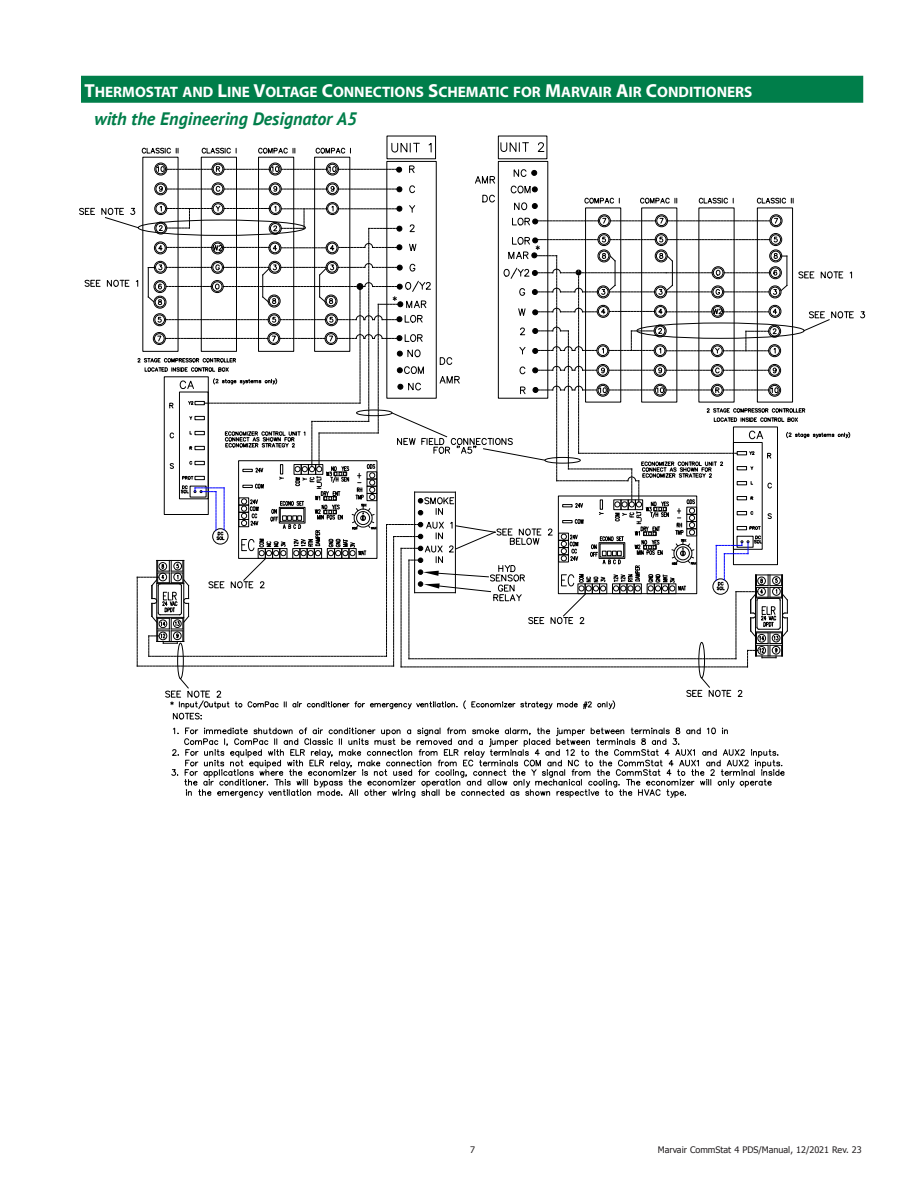
<style>
.page{position:relative;width:918px;height:1188px;background:#fff}
.page>*{position:absolute;margin:0;border:0;box-sizing:border-box;transform-origin:0 0}
.subhead{font:italic 700 18px "PT Sans";color:#007e4a}
.subhead-2{font:15.15px "Myriad Pro Bold SC800";color:#fff}
.t1{font:9px "Tahoma";color:#231f20}
.s1{font-size:18.9px}
</style>
<div class="page">
<div style="left:81px;top:76px;width:782px;height:27px;background:#007e4a"></div>
<div style="left:326px;top:163px;width:13px;height:13px;border:1px solid #000;border-radius:50%"></div>
<svg style="left:315px;top:147px;width:36px;height:7px"></svg>
<div style="left:269px;top:163px;width:13px;height:13px;border:1px solid #000;border-radius:50%"></div>
<svg style="left:258px;top:147px;width:37px;height:7px"></svg>
<svg style="left:201px;top:147px;width:36px;height:7px"></svg>
<div style="left:212px;top:163px;width:12px;height:13px;border:1px solid #000;border-radius:50%"></div>
<svg style="left:141px;top:147px;width:38px;height:7px"></svg>
<div style="left:154px;top:163px;width:13px;height:13px;border:1px solid #000;border-radius:50%"></div>
<svg style="left:391px;top:142px;width:28px;height:11px"></svg>
<svg style="left:428px;top:143px;width:4px;height:10px"></svg>
<svg style="left:500px;top:142px;width:28px;height:10px"></svg>
<svg style="left:537px;top:142px;width:8px;height:10px"></svg>
<div style="left:177px;top:643px;width:7px;height:36px;border:1px solid #000;border-radius:50%"></div>
<div style="left:698px;top:642px;width:7px;height:36px;border:1px solid #000;border-radius:50%"></div>
<svg style="left:79px;top:164px;width:786px;height:503px"></svg>
<svg style="left:165px;top:677px;width:620px;height:121px"></svg>
<p class="subhead-2" style="left:84px;top:82px;width:669px"><span class="s1">T</span>HERMOSTAT AND <span class="s1">L</span>INE <span class="s1">V</span>OLTAGE <span class="s1">C</span>ONNECTIONS <span class="s1">S</span>CHEMATIC FOR <span class="s1">M</span>ARVAIR <span class="s1">A</span>IR <span class="s1">C</span>ONDITIONERS</p>
<p class="subhead" style="left:94px;top:107px;width:264px">with the Engineering Designator A5</p>
<p class="t1" style="left:470px;top:1144px;width:6px">7</p>
<p class="t1" style="left:658px;top:1144px;width:205px">Marvair CommStat 4 PDS/Manual, 12/2021 Rev. 23</p>
</div>
